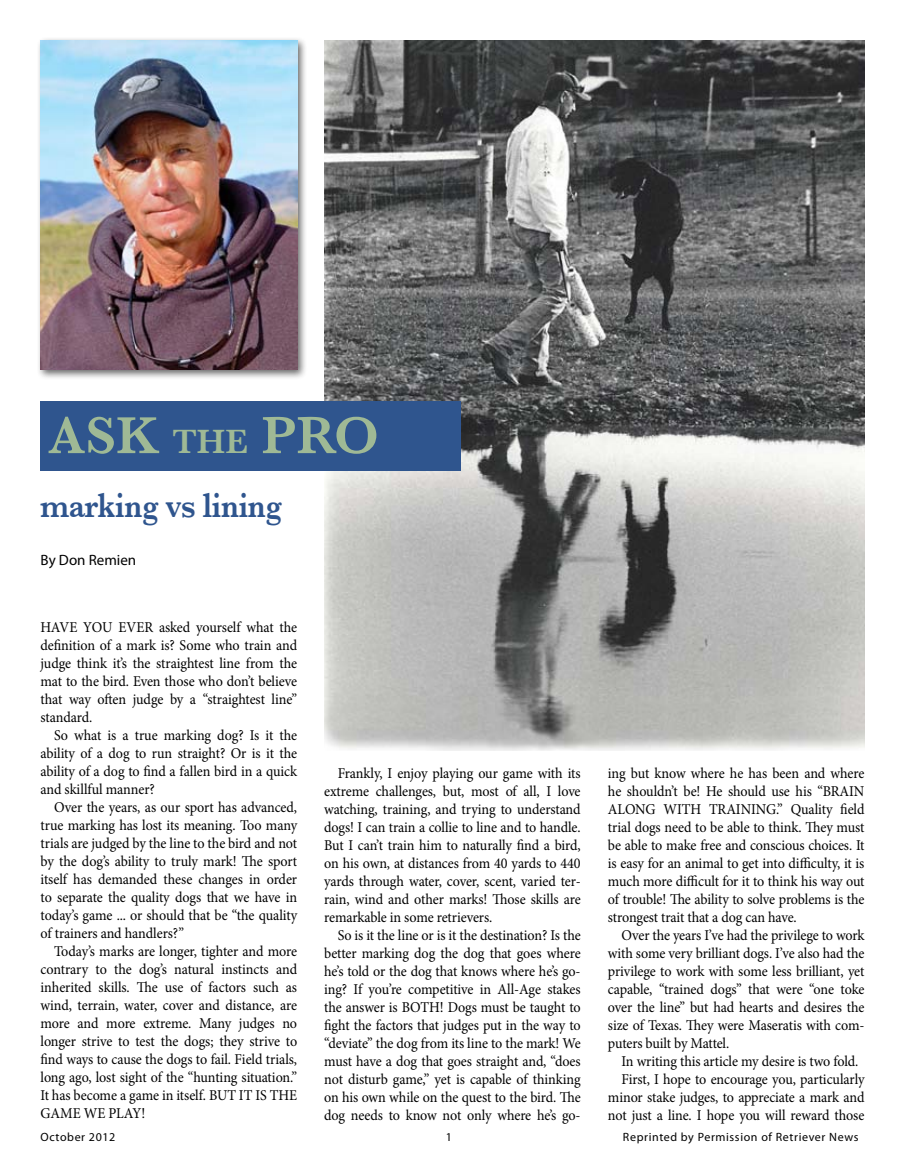
<style>
.page{position:relative;width:905px;height:1175px;background:#fff}
.page>*{position:absolute;margin:0;border:0;box-sizing:border-box;transform-origin:0 0}
.t1{font:600 54px "Baskerville";color:#9fb995}
.t2{font:600 36px "Baskerville";letter-spacing:-.01em;color:#2f558e;scale:.84 1}
.t3{font:15px/18px "Minion Pro";letter-spacing:-.01em;color:#000;text-align:justify;scale:.94 1}
.t4{font:15px "Myriad Pro";color:#000}
.t5{font:12px "Myriad Pro";letter-spacing:.05em;color:#000}
.s1{font-size:34.5px}
</style>
<div class="page">
<img style="left:324px;top:40px;width:540px;height:710px">
<div style="left:37px;top:37px;width:270px;height:343px;background:#000;opacity:.6"></div>
<img style="left:40px;top:40px;width:257px;height:329px">
<div style="left:40px;top:401px;width:421px;height:69px;background:#2f558e"></div>
<h1 class="t1" style="left:48px;top:404px;width:332px">ASK <span class="s1">THE</span> PRO</h1>
<h2 class="t2" style="left:40px;top:484px;width:289px">marking vs lining</h2>
<p class="t4" style="left:40px;top:551px;width:97px">By Don Remien</p>
<p class="t3" style="left:40px;top:618px;width:274px">Have yo u ever asked yourself what the definition of a mark is? Some who train and judge think it’s the straightest line from the mat to the bird. Even those who don’t believe that way often judge by a “straightest line” standard.</p>
<p class="t3" style="left:40px;top:726px;width:274px;text-indent:13px">So what is a true marking dog? Is it the ability of a dog to run straight? Or is it the ability of a dog to find a fallen bird in a quick and skillful manner?</p>
<p class="t3" style="left:40px;top:798px;width:275px;text-indent:13px">Over the years, as our sport has advanced, true marking has lost its meaning. Too many trials are judged by the line to the bird and not by the dog’s ability to truly mark! The sport itself has demanded these changes in order to separate the quality dogs that we have in today’s game ... or should that be “the quality of trainers and handlers?”</p>
<p class="t3" style="left:40px;top:942px;width:274px;text-indent:14px">Today’s marks are longer, tighter and more contrary to the dog’s natural instincts and inherited skills. The use of factors such as wind, terrain, water, cover and distance, are more and more extreme. Many judges no longer strive to test the dogs; they strive to find ways to cause the dogs to fail. Field trials, long ago, lost sight of the “hunting situation.” It has become a game in itself. BUT IT IS THE GAME WE PLAY!</p>
<p class="t3" style="left:324px;top:764px;width:274px;text-indent:13px">Frankly, I enjoy playing our game with its extreme challenges, but, most of all, I love watching, training, and trying to understand dogs! I can train a collie to line and to handle.<br>But I can’t train him to naturally find a bird, on his own, at distances from 40 yards to 440 yards through water, cover, scent, varied ter&shy;rain, wind and other marks! Those skills are remarkable in some retrievers.</p>
<p class="t3" style="left:324px;top:926px;width:274px;text-indent:13px">So is it the line or is it the destination? Is the better marking dog the dog that goes where he’s told or the dog that knows where he’s go&shy;ing? If you’re competitive in All-Age stakes the answer is BOTH! Dogs must be taught to fight the factors that judges put in the way to “deviate” the dog from its line to the mark! We must have a dog that goes straight and, “does not disturb game,” yet is capable of thinking on his own while on the quest to the bird. The dog needs to know not only where he’s go-</p>
<p class="t3" style="left:608px;top:764px;width:274px">ing but know where he has been and where he shouldn’t be! He should use his “BRAIN ALONG WITH TRAINING.” Quality field trial dogs need to be able to think. They must be able to make free and conscious choices. It is easy for an animal to get into difficulty, it is much more difficult for it to think his way out of trouble! The ability to solve problems is the strongest trait that a dog can have.</p>
<p class="t3" style="left:608px;top:926px;width:274px;text-indent:13px">Over the years I’ve had the privilege to work with some very brilliant dogs. I’ve also had the privilege to work with some less brilliant, yet capable, “trained dogs” that were “one toke over the line” but had hearts and desires the size of Texas. They were Maseratis with com&shy;puters built by Mattel.</p>
<p class="t3" style="left:621px;top:1052px;width:253px">In writing this article my desire is two fold.</p>
<p class="t3" style="left:621px;top:1070px;width:260px">First, I hope to encourage you, particularly</p>
<p class="t3" style="left:608px;top:1088px;width:274px">minor stake judges, to appreciate a mark and</p>
<p class="t3" style="left:608px;top:1106px;width:274px">not just a line. I hope you will reward those</p>
<p class="t5" style="left:40px;top:1129px;width:76px">October 2012</p>
<p class="t5" style="left:446px;top:1129px;width:8px">1</p>
<p class="t5" style="left:623px;top:1129px;width:237px">Reprinted by Permission of Retriever News</p>
</div>
